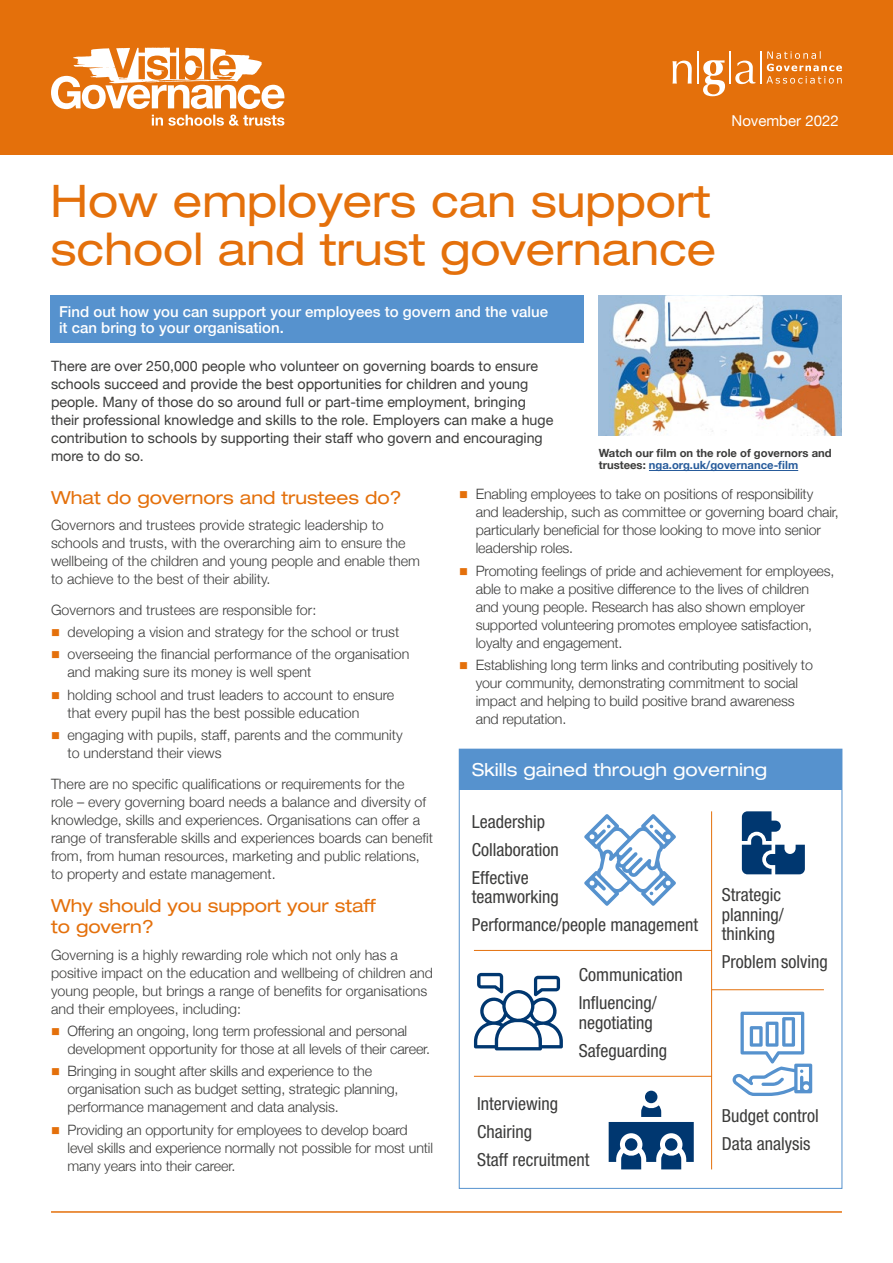
<style>
.page{position:relative;width:893px;height:1263px;background:#fff}
.page>*{position:absolute;margin:0;border:0;box-sizing:border-box;transform-origin:0 0}
.Main_Header{font:expanded 45px/48px "Helvetica Neue";color:#e4700b}
.Subheads{font:condensed 18px/19.5px "Helvetica Neue";color:#3c3c3b}
.Subheads-2{font:expanded 18px/21px "Helvetica Neue";color:#e4700b}
.t1{font:expanded 18px "Helvetica Neue";color:#fff}
.Intro_txt{font:500 15px/16.5px "Helvetica Neue";color:#fff}
.t2{font:15px "Helvetica Neue";color:#fff}
.Main_Text{font:300 14.25px/18px "Helvetica Neue";letter-spacing:-.01em;color:#3c3c3b}
.Main_Text-2{font:14.25px/18px "Helvetica Neue";color:#3c3c3b}
.Main_text_bullets{font:300 14.25px/18px "Helvetica Neue";color:#3c3c3b}
.Main_Text-3{font:700 11.25px/12px "Helvetica Neue";color:#3c3c3b}
.s1{color:#e4700b}
.s2{color:#275b9b}
</style>
<div class="page">
<div style="left:0;top:0;width:893px;height:154px;background:#e4700b"></div>
<hr style="left:474px;top:950px;width:238px;height:1px;background:#e4700b">
<hr style="left:712px;top:989px;width:112px;height:1px;background:#e4700b">
<hr style="left:474px;top:1076px;width:238px;height:1px;background:#e4700b">
<svg style="left:51px;top:47px;width:234px;height:62px"></svg>
<svg style="left:152px;top:115px;width:132px;height:11px"></svg>
<svg style="left:672px;top:61px;width:20px;height:23px"></svg>
<svg style="left:703px;top:60px;width:22px;height:36px"></svg>
<svg style="left:735px;top:61px;width:20px;height:23px"></svg>
<svg style="left:766px;top:51px;width:76px;height:33px"></svg>
<hr style="left:760px;top:51px;width:1px;height:32px;background:#fff">
<hr style="left:729px;top:51px;width:2px;height:32px;background:#fff">
<hr style="left:697px;top:51px;width:2px;height:32px;background:#fff">
<svg style="left:474px;top:973px;width:89px;height:77px"></svg>
<div style="left:645px;top:1091px;width:12px;height:12px;background:#003770;border-radius:50%"></div>
<svg style="left:609px;top:1105px;width:85px;height:64px"></svg>
<hr style="left:711px;top:811px;width:1px;height:358px;background:#e4700b">
<div style="left:50px;top:296px;width:534px;height:47px;background:#5692ce"></div>
<img style="left:599px;top:296px;width:243px;height:139px">
<div style="left:459px;top:749px;width:383px;height:40px;background:#5692ce"></div>
<svg style="left:742px;top:811px;width:63px;height:63px"></svg>
<hr style="left:51px;top:1211px;width:791px;height:2px;background:#e4700b">
<svg style="left:584px;top:814px;width:92px;height:92px"></svg>
<svg style="left:732px;top:1012px;width:80px;height:84px"></svg>
<hr style="left:649px;top:470px;width:149px;height:1px;background:#275b9b">
<p class="t2" style="left:731px;top:110px;width:109px">November 2022</p>
<p class="Main_Header" style="left:50px;top:176px;width:667px">How employers can support school and trust governance</p>
<p class="Intro_txt" style="left:59px;top:302px;width:491px">Find out how you can support your employees to govern and the value it can bring to your organisation.</p>
<p class="Main_Text-2" style="left:51px;top:358px;width:504px">There are over 250,000 people who volunteer on governing boards to ensure schools succeed and provide the best opportunities for children and young people. Many of those do so around full or part-time employment, bringing their professional knowledge and skills to the role. Employers can make a huge contribution to schools by supporting their staff who govern and encouraging more to do so.</p>
<p class="Subheads-2" style="left:51px;top:486px;width:352px">What do governors and trustees do?</p>
<p class="Main_Text" style="left:51px;top:515px;width:371px">Governors and trustees provide strategic leadership to schools and trusts, with the overarching aim to ensure the wellbeing of the children and young people and enable them to achieve to the best of their ability.</p>
<p class="Main_Text" style="left:51px;top:600px;width:267px">Governors and trustees are responsible for:</p>
<p class="Main_text_bullets" style="left:51px;top:622px;width:350px"><span class="s1">■</span> developing a vision and strategy for the school or trust</p>
<p class="Main_text_bullets" style="left:68px;top:644px;width:343px;text-indent:-16px"><span class="s1">■</span> overseeing the financial performance of the organisation and making sure its money is well spent</p>
<p class="Main_text_bullets" style="left:68px;top:684px;width:328px;text-indent:-16px"><span class="s1">■</span> holding school and trust leaders to account to ensure that every pupil has the best possible education</p>
<p class="Main_text_bullets" style="left:68px;top:725px;width:337px;text-indent:-16px"><span class="s1">■</span> engaging with pupils, staff, parents and the community to understand their views</p>
<p class="Main_Text" style="left:51px;top:773px;width:383px">There are no specific qualifications or requirements for the<br>role – every governing board needs a balance and diversity of knowledge, skills and experiences. Organisations can offer a range of transferable skills and experiences boards can benefit from, from human resources, marketing and public relations, to property and estate management.</p>
<p class="Subheads-2" style="left:51px;top:895px;width:326px">Why should you support your staff to govern?</p>
<p class="Main_Text" style="left:51px;top:945px;width:383px">Governing is a highly rewarding role which not only has a positive impact on the education and wellbeing of children and young people, but brings a range of benefits for organisations and their employees, including:</p>
<p class="Main_Text" style="left:68px;top:1021px;width:364px;text-indent:-16px"><span class="s1">■</span> Offering an ongoing, long term professional and personal development opportunity for those at all levels of their career.</p>
<p class="Main_Text" style="left:68px;top:1061px;width:333px;text-indent:-16px"><span class="s1">■</span> Bringing in sought after skills and experience to the organisation such as budget setting, strategic planning, performance management and data analysis.</p>
<p class="Main_Text" style="left:68px;top:1119px;width:367px;text-indent:-16px"><span class="s1">■</span> Providing an opportunity for employees to develop board level skills and experience normally not possible for most until many years into their career.</p>
<p class="Main_Text-3" style="left:599px;top:448px;width:234px">Watch our film on the role of governors and trustees: <span class="s2">nga.org.uk/governance-film</span></p>
<p class="Main_Text" style="left:476px;top:484px;width:365px;text-indent:-16px"><span class="s1">■</span> Enabling employees to take on positions of responsibility and leadership, such as committee or governing board chair, particularly beneficial for those looking to move into senior leadership roles.</p>
<p class="Main_Text" style="left:476px;top:560px;width:360px;text-indent:-16px"><span class="s1">■</span> Promoting feelings of pride and achievement for employees, able to make a positive difference to the lives of children and young people. Research has also shown employer supported volunteering promotes employee satisfaction, loyalty and engagement.</p>
<p class="Main_Text" style="left:476px;top:655px;width:339px;text-indent:-16px"><span class="s1">■</span> Establishing long term links and contributing positively to your community, demonstrating commitment to social impact and helping to build positive brand awareness and reputation.</p>
<p class="t1" style="left:472px;top:758px;width:297px">Skills gained through governing</p>
<p class="Subheads" style="left:472px;top:811px;width:75px">Leadership</p>
<p class="Subheads" style="left:472px;top:839px;width:88px">Collaboration</p>
<p class="Subheads" style="left:472px;top:867px;width:88px">Effective teamworking</p>
<p class="Subheads" style="left:472px;top:915px;width:228px">Performance/people management</p>
<p class="Subheads" style="left:722px;top:885px;width:64px">Strategic planning/ thinking</p>
<p class="Subheads" style="left:722px;top:952px;width:107px">Problem solving</p>
<p class="Subheads" style="left:579px;top:965px;width:105px">Communication</p>
<p class="Subheads" style="left:579px;top:993px;width:80px">Influencing/ negotiating</p>
<p class="Subheads" style="left:579px;top:1040px;width:90px">Safeguarding</p>
<p class="Subheads" style="left:477px;top:1093px;width:82px">Interviewing</p>
<p class="Subheads" style="left:477px;top:1121px;width:57px">Chairing</p>
<p class="Subheads" style="left:477px;top:1149px;width:114px">Staff recruitment</p>
<p class="Subheads" style="left:722px;top:1105px;width:98px">Budget control</p>
<p class="Subheads" style="left:722px;top:1133px;width:90px">Data analysis</p>
</div>
